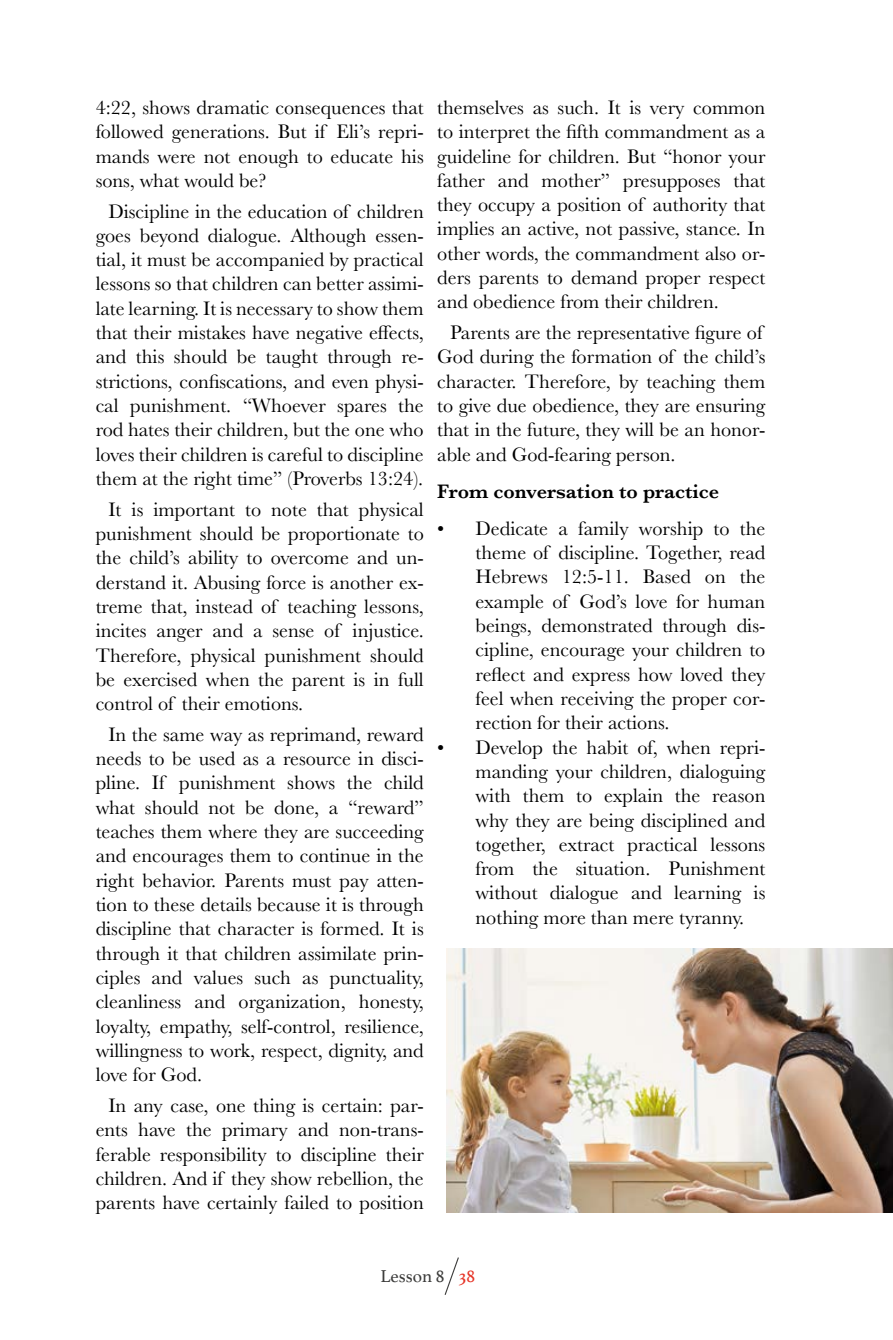
<style>
.page{position:relative;width:893px;height:1340px;background:#fff}
.page>*{position:absolute;margin:0;border:0;box-sizing:border-box;transform-origin:0 0}
.two_columns{font:20.25px/24.3px "Baskerville";color:#000;text-align:justify}
.título_4{font:600 20.25px "Baskerville";color:#000}
.t1{font:18px "Athelas";color:#3c3c3b}
.s1{color:#e63326}
</style>
<div class="page">
<svg style="left:444px;top:1257px;width:15px;height:38px"></svg>
<img style="left:446px;top:948px;width:447px;height:264px">
<p class="two_columns" style="left:96px;top:95px;width:330px">4:22, shows dramatic consequences that followed generations. But if Eli’s repri&shy;mands were not enough to educate his sons, what would be?</p>
<p class="two_columns" style="left:96px;top:199px;width:330px;text-indent:13px">Discipline in the education of children goes beyond dialogue. Although essen&shy;tial, it must be accompanied by practical lessons so that children can better assimi&shy;late learning. It is necessary to show them that their mistakes have negative effects, and this should be taught through re&shy;strictions, confiscations, and even physi&shy;cal punishment. “Whoever spares the rod hates their children, but the one who loves their children is careful to discipline them at the right time” (Proverbs 13:24).</p>
<p class="two_columns" style="left:96px;top:497px;width:330px;text-indent:13px">It is important to note that physical punishment should be proportionate to the child’s ability to overcome and un&shy;derstand it. Abusing force is another ex&shy;treme that, instead of teaching lessons, incites anger and a sense of injustice.<br>Therefore, physical punishment should be exercised when the parent is in full control of their emotions.</p>
<p class="two_columns" style="left:96px;top:722px;width:330px;text-indent:13px">In the same way as reprimand, reward needs to be used as a resource in disci&shy;pline. If punishment shows the child what should not be done, a “reward” teaches them where they are succeeding and encourages them to continue in the right behavior. Parents must pay atten&shy;tion to these details because it is through discipline that character is formed. It is through it that children assimilate prin&shy;ciples and values such as punctuality, cleanliness and organization, honesty, loyalty, empathy, self-control, resilience, willingness to work, respect, dignity, and love for God.</p>
<p class="two_columns" style="left:96px;top:1093px;width:330px;text-indent:13px">In any case, one thing is certain: par&shy;ents have the primary and non-trans&shy;ferable responsibility to discipline their children. And if they show rebellion, the parents have certainly failed to position</p>
<p class="two_columns" style="left:437px;top:95px;width:330px">themselves as such. It is very common to interpret the fifth commandment as a guideline for children. But “honor your father and mother” presupposes that they occupy a position of authority that implies an active, not passive, stance. In other words, the commandment also or&shy;ders parents to demand proper respect and obedience from their children.</p>
<p class="two_columns" style="left:437px;top:321px;width:330px;text-align:left;text-indent:13px">Parents are the representative figure of God during the formation of the child’s character. Therefore, by teaching them to give due obedience, they are ensuring that in the future, they will be an honor&shy;able and God-fearing person.</p>
<p class="título_4" style="left:437px;top:477px;width:283px">From conversation to practice</p>
<p class="two_columns" style="left:476px;top:516px;width:291px;text-indent:-38px">• Dedicate a family worship to the theme of discipline. Together, read Hebrews 12:5-11. Based on the example of God’s love for human beings, demonstrated through dis&shy;cipline, encourage your children to reflect and express how loved they feel when receiving the proper cor&shy;rection for their actions.</p>
<p class="two_columns" style="left:476px;top:735px;width:291px;text-indent:-38px">• Develop the habit of, when repri&shy;manding your children, dialoguing with them to explain the reason why they are being disciplined and together, extract practical lessons from the situation. Punishment without dialogue and learning is nothing more than mere tyranny.</p>
<p class="t1" style="left:380px;top:1261px;width:96px">Lesson 8 <span class="s1">38</span></p>
</div>
